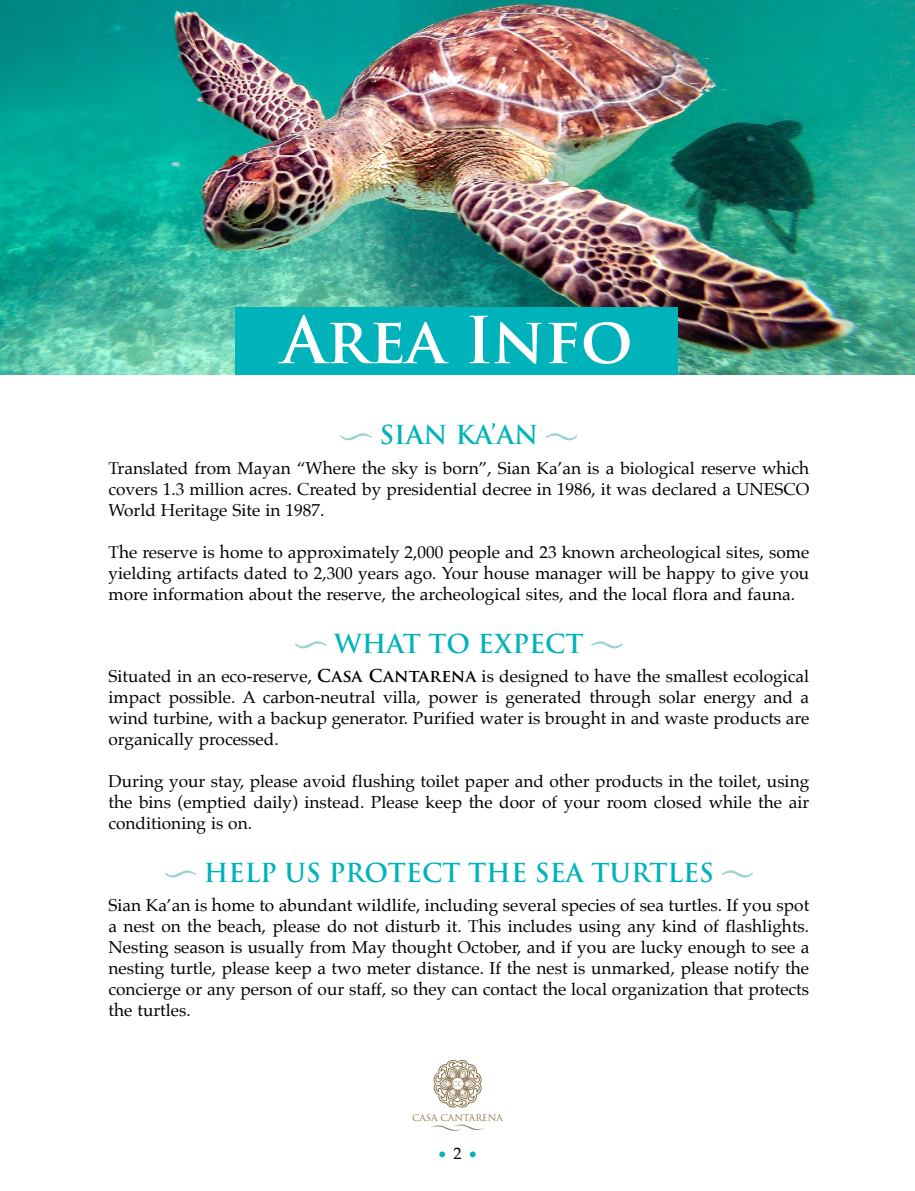
<style>
.page{position:relative;width:915px;height:1191px;background:#fff}
.page>*{position:absolute;margin:0;border:0;box-sizing:border-box;transform-origin:0 0}
.t1{font:700 63px "Trajan Pro";color:#fff}
.t2{font:700 25.5px "Trajan Pro";color:#00b3ba}
.t3{font:17.25px/21px "Palatino";color:#000;text-align:justify}
.t4{font:16.5px "Palatino";color:#000}
.t5{font:9.15px "Trajan Pro";color:#8a724b}
.s1{font-family:"Trajan Pro";font-weight:700}
</style>
<div class="page">
<svg style="left:439px;top:1151px;width:6px;height:6px"></svg>
<svg style="left:469px;top:1151px;width:6px;height:6px"></svg>
<svg style="left:431px;top:1124px;width:53px;height:7px"></svg>
<svg style="left:433px;top:1060px;width:48px;height:47px"></svg>
<img style="left:0;top:0;width:914px;height:374px">
<svg style="left:340px;top:433px;width:32px;height:8px"></svg>
<svg style="left:546px;top:433px;width:31px;height:8px"></svg>
<svg style="left:295px;top:641px;width:32px;height:8px"></svg>
<svg style="left:591px;top:641px;width:31px;height:8px"></svg>
<svg style="left:165px;top:870px;width:31px;height:8px"></svg>
<svg style="left:721px;top:870px;width:32px;height:8px"></svg>
<div style="left:235px;top:307px;width:442px;height:67px;background:#00b3ba"></div>
<h1 class="t1" style="left:282px;top:301px;width:352px">Area Info</h1>
<h2 class="t2" style="left:379px;top:419px;width:160px">SIAN KA’AN</h2>
<p class="t3" style="left:108px;top:457px;width:702px">Translated from Mayan “Where the sky is born”, Sian Ka’an is a biological reserve which covers 1.3 million acres. Created by presidential decree in 1986, it was declared a UNESCO World Heritage Site in 1987.</p>
<p class="t3" style="left:108px;top:541px;width:702px">The reserve is home to approximately 2,000 people and 23 known archeological sites, some yielding artifacts dated to 2,300 years ago. Your house manager will be happy to give you more information about the reserve, the archeological sites, and the local flora and fauna.</p>
<h2 class="t2" style="left:334px;top:627px;width:251px">WHAT TO EXPECT</h2>
<p class="t3" style="left:108px;top:665px;width:702px">Situated in an eco-reserve, <span class="s1">Casa Cantarena</span> is designed to have the smallest ecological impact possible. A carbon-neutral villa, power is generated through solar energy and a wind turbine, with a backup generator. Purified water is brought in and waste products are organically processed.</p>
<p class="t3" style="left:108px;top:770px;width:702px">During your stay, please avoid flushing toilet paper and other products in the toilet, using the bins (emptied daily) instead. Please keep the door of your room closed while the air conditioning is on.</p>
<h2 class="t2" style="left:204px;top:856px;width:511px">HELP US PROTECT THE SEA TURTLES</h2>
<p class="t3" style="left:108px;top:894px;width:702px">Sian Ka’an is home to abundant wildlife, including several species of sea turtles. If you spot a nest on the beach, please do not disturb it. This includes using any kind of flashlights.<br>Nesting season is usually from May thought October, and if you are lucky enough to see a nesting turtle, please keep a two meter distance. If the nest is unmarked, please notify the concierge or any person of our staff, so they can contact the local organization that protects the turtles.</p>
<p class="t5" style="left:412px;top:1112px;width:92px">CASA CANTARENA</p>
<p class="t4" style="left:453px;top:1140px;width:10px">2</p>
</div>
